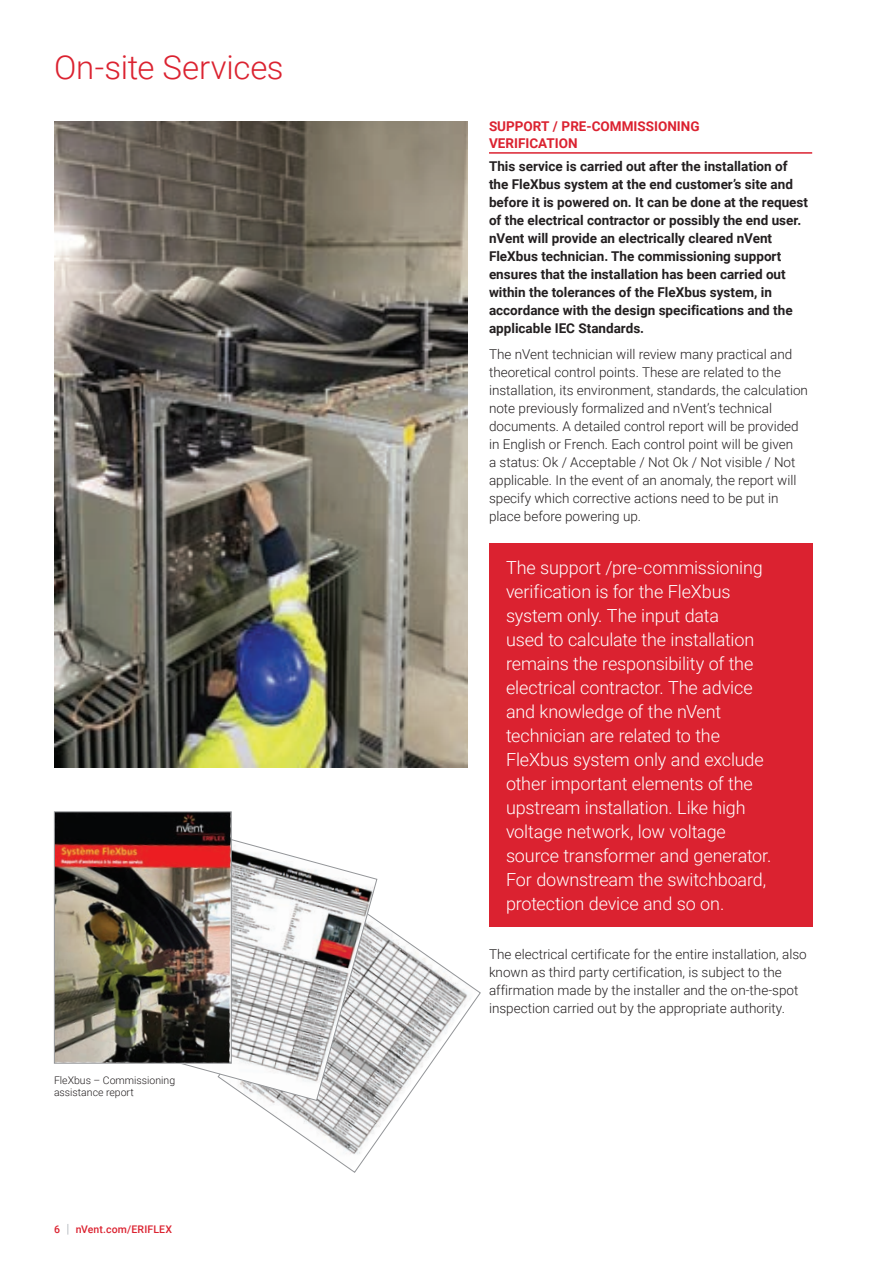
<style>
.page{position:relative;width:893px;height:1263px;background:#fff}
.page>*{position:absolute;margin:0;border:0;box-sizing:border-box;transform-origin:0 0}
.t1{font:300 33px "Roboto";letter-spacing:-.005em;color:#db2230}
.Box_Text{font:300 18px/24px "Roboto";letter-spacing:-.01em;color:#fff}
.Bodytext_1{font:300 13.5px/18px "Roboto";color:#231f20}
.Bodytext_1-2{font:700 13.5px/18px "Roboto";color:#231f20}
.Subhead{font:700 13.5px/16.5px "Roboto";color:#db2230}
.Caption_text{font:300 10.5px/12px "Roboto";color:#231f20}
.t2{font:500 10.5px "Roboto";letter-spacing:.015em;color:#db2230}
.s1{font-weight:300;font-size:12.6px;color:#8f959e}
</style>
<div class="page">
<hr style="left:489px;top:152px;width:323px;height:2px;background:#db2230">
<img style="left:54px;top:121px;width:414px;height:647px">
<svg style="left:252px;top:921px;width:229px;height:252px"></svg>
<svg style="left:162px;top:839px;width:216px;height:262px"></svg>
<img style="left:56px;top:813px;width:174px;height:248px">
<div style="left:54px;top:811px;width:178px;height:252px;border:1px solid #939598"></div>
<div style="left:489px;top:544px;width:323px;height:383px;background:#db2230"></div>
<p class="t1" style="left:54px;top:44px;width:231px">On-site Services</p>
<p class="Caption_text" style="left:54px;top:1073px;width:123px">FleXbus – Commissioning assistance report</p>
<p class="t2" style="left:54px;top:1222px;width:120px">6 <span class="s1">|</span> nVent.com/ERIFLEX</p>
<p class="Subhead" style="left:489px;top:118px;width:212px">SUPPORT / PRE-COMMISSIONING<br>VERIFICATION</p>
<p class="Bodytext_1-2" style="left:489px;top:156px;width:321px">This service is carried out after the installation of the FleXbus system at the end customer’s site and before it is powered on. It can be done at the request of the electrical contractor or possibly the end user. nVent will provide an electrically cleared nVent FleXbus technician. The commissioning support ensures that the installation has been carried out within the tolerances of the FleXbus system, in accordance with the design specifications and the applicable IEC Standards.</p>
<p class="Bodytext_1" style="left:489px;top:345px;width:321px">The nVent technician will review many practical and theoretical control points. These are related to the installation, its environment, standards, the calculation note previously formalized and nVent’s technical documents. A detailed control report will be provided in English or French. Each control point will be given<br>a status: Ok / Acceptable / Not Ok / Not visible / Not applicable. In the event of an anomaly, the report will specify which corrective actions need to be put in place before powering up.</p>
<p class="Box_Text" style="left:506px;top:555px;width:267px">The support /pre-commissioning verification is for the FleXbus system only. The input data<br>used to calculate the installation remains the responsibility of the electrical contractor. The advice and knowledge of the nVent technician are related to the<br>FleXbus system only and exclude other important elements of the upstream installation. Like high voltage network, low voltage source transformer and generator.<br>For downstream the switchboard, protection device and so on.</p>
<p class="Bodytext_1" style="left:489px;top:944px;width:319px">The electrical certificate for the entire installation, also known as third party certification, is subject to the affirmation made by the installer and the on-the-spot inspection carried out by the appropriate authority.</p>
</div>
